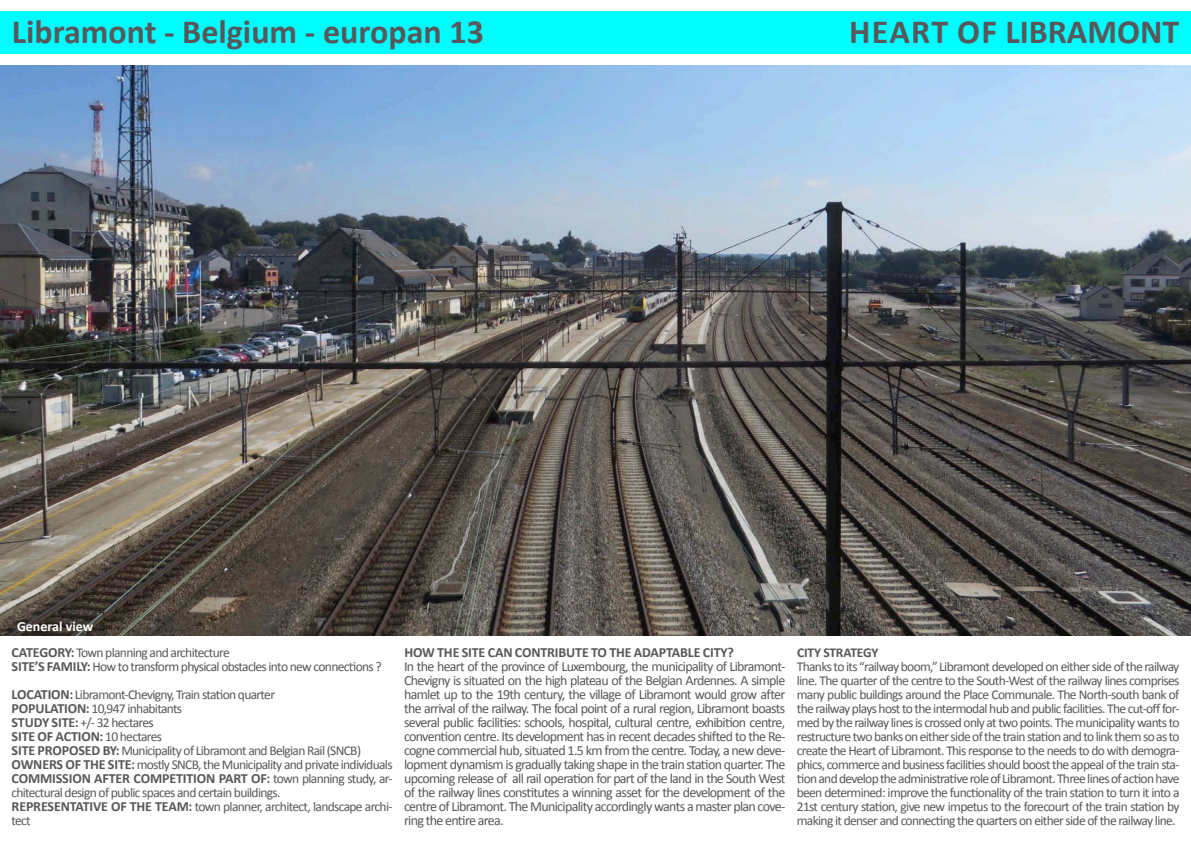
<style>
.page{position:relative;width:1191px;height:842px;background:#fff}
.page>*{position:absolute;margin:0;border:0;box-sizing:border-box;transform-origin:0 0}
.t1{font:700 34px "Calibri";color:#58585a}
.t2{font:700 33.9px "Calibri";color:#58585a}
.t3{font:14px/14px "Calibri";letter-spacing:-.05em;color:#58585a;text-align:justify}
.t4{font:700 14px "Calibri";letter-spacing:-.01em;color:#58585a}
.t5{font:700 14px "Calibri";color:#fff}
.t6{font:13.5px/14px "Calibri";letter-spacing:-.05em;color:#58585a;text-align:justify}
.t7{font:700 13.5px "Calibri";letter-spacing:-.01em;color:#58585a}
.s1{font-weight:700;font-size:14px}
.s2{font-weight:400;font-size:13.5px}
</style>
<div class="page">
<img style="left:0;top:65px;width:1191px;height:570px">
<div style="left:0;top:11px;width:1191px;height:43px;background:#00fcff"></div>
<p class="t1" style="left:12px;top:9px;width:474px">Libramont - Belgium - europan 13</p>
<p class="t2" style="left:849px;top:10px;width:332px">HEART OF LIBRAMONT</p>
<p class="t5" style="left:17px;top:617px;width:78px">General view</p>
<p class="t6" style="left:12px;top:645px;width:220px"><span class="s1">CATEGORY:</span> Town planning and architecture</p>
<p class="t6" style="left:12px;top:659px;width:372px"><span class="s1">SITE’S FAMILY:</span> How to transform physical obstacles into new connections ?</p>
<p class="t6" style="left:12px;top:687px;width:265px"><span class="s1">LOCATION:</span> Libramont-Chevigny, Train station quarter</p>
<p class="t6" style="left:12px;top:701px;width:172px"><span class="s1">POPULATION:</span> 10,947 inhabitants</p>
<p class="t6" style="left:12px;top:715px;width:143px"><span class="s1">STUDY SITE:</span> +/- 32 hectares</p>
<p class="t4" style="left:12px;top:727px;width:152px">SITE OF ACTION: <span class="s2">10 hectares</span></p>
<p class="t6" style="left:12px;top:743px;width:351px"><span class="s1">SITE PROPOSED BY:</span> Municipality of Libramont and Belgian Rail (SNCB)</p>
<p class="t6" style="left:12px;top:757px;width:382px"><span class="s1">OWNERS OF THE SITE:</span> mostly SNCB, the Municipality and private individuals</p>
<p class="t4" style="left:12px;top:769px;width:382px">COMMISSION AFTER COMPETITION PART OF: <span class="s2">town planning study, ar-</span></p>
<p class="t6" style="left:11px;top:785px;width:271px">chitectural design of public spaces and certain buildings.</p>
<p class="t6" style="left:11px;top:799px;width:383px"><span class="s1">REPRESENTATIVE OF THE TEAM:</span> town planner, architect, landscape archi&shy;tect</p>
<p class="t4" style="left:404px;top:643px;width:331px">HOW THE SITE CAN CONTRIBUTE TO THE ADAPTABLE CITY?</p>
<p class="t3" style="left:404px;top:659px;width:383px">In the heart of the province of Luxembourg, the municipality of Libramont-Chevigny is situated on the high plateau of the Belgian Ardennes. A simple hamlet up to the 19th century, the village of Libramont would grow after the arrival of the railway. The focal point of a rural region, Libramont boasts several public facilities: schools, hospital, cultural centre, exhibition centre, convention centre. Its development has in recent decades shifted to the Re&shy;cogne commercial hub, situated 1.5 km from the centre. Today, a new deve&shy;lopment dynamism is gradually taking shape in the train station quarter. The upcoming release of all rail operation for part of the land in the South West of the railway lines constitutes a winning asset for the development of the centre of Libramont. The Municipality accordingly wants a master plan cove&shy;ring the entire area.</p>
<p class="t7" style="left:797px;top:643px;width:83px">CITY STRATEGY</p>
<p class="t6" style="left:797px;top:659px;width:384px">Thanks to its “railway boom,” Libramont developed on either side of the railway line. The quarter of the centre to the South-West of the railway lines comprises many public buildings around the Place Communale. The North-south bank of the railway plays host to the intermodal hub and public facilities. The cut-off for&shy;med by the railway lines is crossed only at two points. The municipality wants to restructure two banks on either side of the train station and to link them so as to create the Heart of Libramont. This response to the needs to do with demogra&shy;phics, commerce and business facilities should boost the appeal of the train sta&shy;tion and develop the administrative role of Libramont. Three lines of action have been determined: improve the functionality of the train station to turn it into a 21st century station, give new impetus to the forecourt of the train station by making it denser and connecting the quarters on either side of the railway line.</p>
</div>
